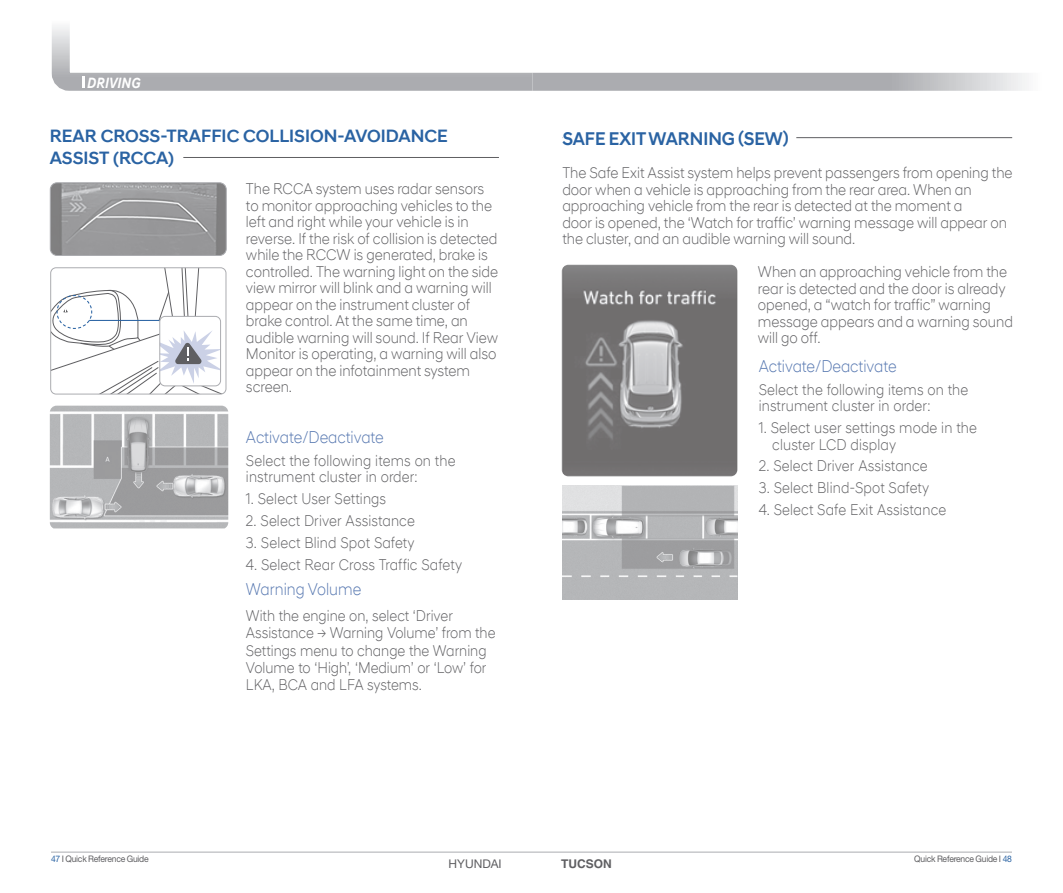
<style>
.page{position:relative;width:1063px;height:893px;background:#fff}
.page>*{position:absolute;margin:0;border:0;box-sizing:border-box;transform-origin:0 0}
.Section_Title{font:500 18.75px "Hyundai Sans Head";color:#2a63a3;scale:.95 1}
.t1{font:500 18px "Hyundai Sans Head Office";color:#2a63a3}
.ƒ_º___ªøÎ{font:300 17.25px "Hyundai Sans Head Office";color:#5677b0;scale:.9 1}
.ƒ_º___Î{font:300 15.75px/16.5px "Hyundai Sans Head Office";color:#5f5f62;scale:.92 1}
.Body{font:300 15.75px/16.5px "Hyundai Sans Head Office";letter-spacing:.01em;color:#5f5f62;scale:.9 1}
.t2{font:italic 700 15px "Hyundai Sans Text Office";color:#fff;scale:.9 1}
.t3{font:12px "Helvetica Neue LT Std";color:#5f5f62}
.t4{font:700 12px "Helvetica LT Std";color:#5f5f62}
.t5{font:9px "Helvetica Neue LT Std";letter-spacing:-.025em;color:#5f5f62;scale:.95 1}
.s1{color:#2a63a3}
</style>
<div class="page">
<svg style="left:51px;top:26px;width:462px;height:65px"></svg>
<svg style="left:513px;top:72px;width:514px;height:19px;background:#b8b9bc"></svg>
<svg style="left:82px;top:76px;width:3px;height:12px"></svg>
<hr style="left:51px;top:852px;width:961px;height:1px;background:#abacb0">
<img style="left:50px;top:406px;width:178px;height:122px">
<hr style="left:183px;top:157px;width:316px;height:1px;background:#5f5f62">
<img style="left:50px;top:183px;width:175px;height:72px">
<div style="left:50px;top:182px;width:177px;height:74px;border:1px solid #abacb0;border-radius:7px"></div>
<svg style="left:51px;top:268px;width:175px;height:126px"></svg>
<div style="left:159px;top:316px;width:62px;height:70px;border:1px solid #abacb0;border-radius:5px"></div>
<hr style="left:562px;top:137px;width:450px;height:1px;background:#5f5f62">
<hr style="left:562px;top:136px;width:234px;height:4px;background:#fff">
<img style="left:562px;top:485px;width:175px;height:115px">
<img style="left:562px;top:265px;width:175px;height:211px">
<p class="t2" style="left:87px;top:73px;width:61px">DRIVING</p>
<p class="t1" style="left:50px;top:125px;width:400px">REAR CROSS-TRAFFIC COLLISION-AVOIDANCE</p>
<p class="t1" style="left:50px;top:147px;width:126px">ASSIST (RCCA)</p>
<p class="ƒ_º___Î" style="left:246px;top:180px;width:276px">The RCCA system uses radar sensors to monitor approaching vehicles to the left and right while your vehicle is in reverse. If the risk of collision is detected while the RCCW is generated, brake is controlled. The warning light on the side view mirror will blink and a warning will appear on the instrument cluster of brake control. At the same time, an audible warning will sound. If Rear View Monitor is operating, a warning will also appear on the infotainment system screen.</p>
<p class="ƒ_º___ªøÎ" style="left:246px;top:427px;width:155px">Activate/Deactivate</p>
<p class="Body" style="left:246px;top:452px;width:234px">Select the following items on the instrument cluster in order:</p>
<p class="Body" style="left:246px;top:490px;width:157px">1. Select User Settings</p>
<p class="Body" style="left:246px;top:512px;width:189px">2. Select Driver Assistance</p>
<p class="Body" style="left:246px;top:534px;width:189px">3. Select Blind Spot Safety</p>
<p class="Body" style="left:246px;top:556px;width:242px">4. Select Rear Cross Traffic Safety</p>
<p class="ƒ_º___ªøÎ" style="left:246px;top:579px;width:130px">Warning Volume</p>
<p class="Body" style="left:246px;top:607px;width:231px">With the engine on, select ‘Driver</p>
<p class="Body" style="left:246px;top:625px;width:279px">Assistance → Warning Volume’ from the</p>
<p class="Body" style="left:246px;top:642px;width:269px">Settings menu to change the Warning</p>
<p class="Body" style="left:246px;top:659px;width:269px">Volume to ‘High’, ‘Medium’ or ‘Low’ for</p>
<p class="Body" style="left:246px;top:676px;width:197px">LKA, BCA and LFA systems.</p>
<p class="Section_Title" style="left:562px;top:127px;width:240px">SAFE EXIT WARNING (SEW)</p>
<p class="ƒ_º___Î" style="left:562px;top:165px;width:491px">The Safe Exit Assist system helps prevent passengers from opening the door when a vehicle is approaching from the rear area. When an approaching vehicle from the rear is detected at the moment a</p>
<p class="ƒ_º___Î" style="left:562px;top:214px;width:485px">door is opened, the ‘Watch for traffic’ warning message will appear on the cluster, and an audible warning will sound.</p>
<p class="ƒ_º___Î" style="left:758px;top:263px;width:279px">When an approaching vehicle from the rear is detected and the door is already opened, a “watch for traffic” warning message appears and a warning sound will go off.</p>
<p class="ƒ_º___ªøÎ" style="left:759px;top:356px;width:155px">Activate/Deactivate</p>
<p class="Body" style="left:759px;top:381px;width:234px">Select the following items on the instrument cluster in order:</p>
<p class="Body" style="left:772px;top:419px;width:229px;text-indent:-14px">1. Select user settings mode in the cluster LCD display</p>
<p class="Body" style="left:759px;top:458px;width:189px">2. Select Driver Assistance</p>
<p class="Body" style="left:759px;top:479px;width:191px">3. Select Blind-Spot Safety</p>
<p class="Body" style="left:759px;top:501px;width:210px">4. Select Safe Exit Assistance</p>
<p class="t5" style="left:51px;top:853px;width:104px"><span class="s1">47</span> I Quick Reference Guide</p>
<p class="t5" style="left:914px;top:853px;width:104px">Quick Reference Guide I <span class="s1">48</span></p>
<p class="t3" style="left:449px;top:856px;width:55px">HYUNDAI</p>
<p class="t4" style="left:561px;top:856px;width:52px">TUCSON</p>
</div>
